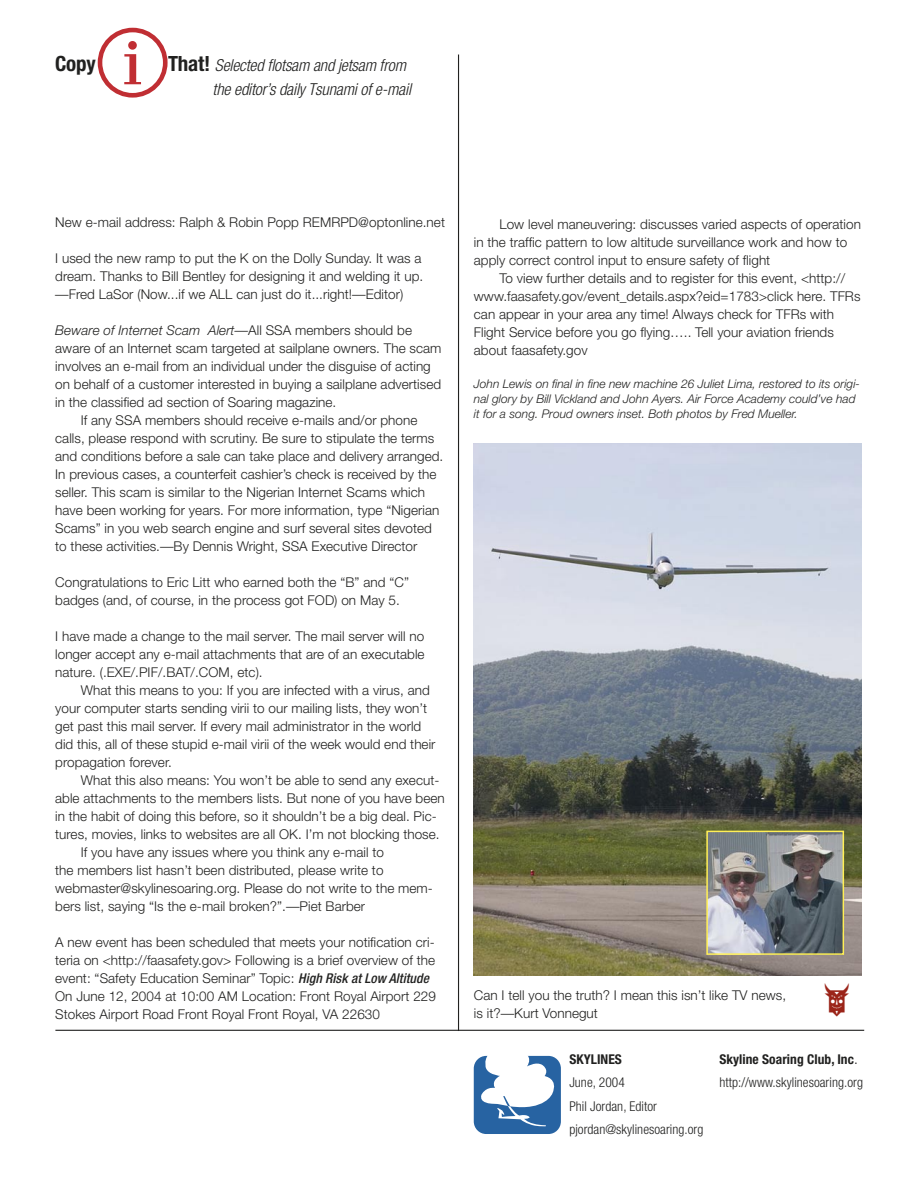
<style>
.page{position:relative;width:918px;height:1188px;background:#fff}
.page>*{position:absolute;margin:0;border:0;box-sizing:border-box;transform-origin:0 0}
.Skyline_captions{font:45px "Df Attitudes Plain";color:#9b2419}
.Skylines_Head{font:700 condensed 21px "Helvetica Neue";color:#212120}
.Skylines_Head-2{font:italic 300 condensed 16.5px/24px "Helvetica Neue";letter-spacing:-.01em;color:#212120}
.Skyline_text{font:300 13.5px/18px "Helvetica Neue";letter-spacing:.005em;color:#212120}
.Skyline_text-2{font:300 condensed 13.5px/23.1px "Helvetica Neue";letter-spacing:.005em;color:#212120}
.Skyline_text-3{font:700 condensed 13.5px "Helvetica Neue";letter-spacing:.005em;color:#212120}
.Skyline_captions-2{font:italic 300 12px/15px "Helvetica Neue";color:#212120}
.s1{font-weight:700;font-style:normal;font-size:21px}
.s2{font-style:italic}
.s3{font-weight:500;font-style:italic;font-stretch:condensed}
.s4{font-weight:300;font-stretch:normal}
</style>
<div class="page">
<svg style="left:98px;top:28px;width:70px;height:70px"></svg>
<div style="left:474px;top:1056px;width:87px;height:78px;background:#2763a2;border-radius:13px"></div>
<svg style="left:478px;top:1055px;width:81px;height:72px"></svg>
<hr style="left:55px;top:1030px;width:809px;height:1px;background:#212120">
<hr style="left:458px;top:55px;width:1px;height:976px;background:#212120">
<img style="left:474px;top:443px;width:388px;height:533px">
<img style="left:709px;top:834px;width:132px;height:118px">
<div style="left:706px;top:831px;width:138px;height:124px;border:2px solid #ffef57"></div>
<p class="Skylines_Head" style="left:55px;top:51px;width:42px">Copy</p>
<p class="Skylines_Head-2" style="left:213px;top:53px;width:200px;text-indent:-45px"><span class="s1">That!</span> Selected flotsam and jetsam from the editor’s daily Tsunami of e-mail</p>
<p class="Skyline_text" style="left:55px;top:213px;width:391px">New e-mail address: Ralph &amp; Robin Popp REMRPD@optonline.net</p>
<p class="Skyline_text" style="left:55px;top:249px;width:370px">I used the new ramp to put the K on the Dolly Sunday. It was a dream. Thanks to Bill Bentley for designing it and welding it up. —Fred LaSor (Now...if we ALL can just do it...right!—Editor)</p>
<p class="Skyline_text" style="left:55px;top:321px;width:388px"><span class="s2">Beware of Internet Scam Alert—</span>All SSA members should be aware of an Internet scam targeted at sailplane owners. The scam involves an e-mail from an individual under the disguise of acting on behalf of a customer interested in buying a sailplane advertised in the classified ad section of Soaring magazine.</p>
<p class="Skyline_text" style="left:55px;top:411px;width:390px;text-indent:26px">If any SSA members should receive e-mails and/or phone calls, please respond with scrutiny. Be sure to stipulate the terms and conditions before a sale can take place and delivery arranged.<br>In previous cases, a counterfeit cashier’s check is received by the seller. This scam is similar to the Nigerian Internet Scams which have been working for years. For more information, type “Nigerian Scams” in you web search engine and surf several sites devoted to these activities.—By Dennis Wright, SSA Executive Director</p>
<p class="Skyline_text" style="left:55px;top:573px;width:355px">Congratulations to Eric Litt who earned both the “B” and “C” badges (and, of course, in the process got FOD) on May 5.</p>
<p class="Skyline_text" style="left:55px;top:627px;width:371px;text-align:justify">I have made a change to the mail server. The mail server will no longer accept any e-mail attachments that are of an executable nature. (.EXE/.PIF/.BAT/.COM, etc).</p>
<p class="Skyline_text" style="left:55px;top:681px;width:382px;text-indent:26px">What this means to you: If you are infected with a virus, and your computer starts sending virii to our mailing lists, they won’t get past this mail server. If every mail administrator in the world did this, all of these stupid e-mail virii of the week would end their propagation forever.</p>
<p class="Skyline_text" style="left:55px;top:771px;width:391px;text-indent:26px">What this also means: You won’t be able to send any execut&shy;able attachments to the members lists. But none of you have been in the habit of doing this before, so it shouldn’t be a big deal. Pic&shy;tures, movies, links to websites are all OK. I’m not blocking those.</p>
<p class="Skyline_text" style="left:55px;top:843px;width:379px;text-indent:26px">If you have any issues where you think any e-mail to<br>the members list hasn’t been distributed, please write to webmaster@skylinesoaring.org. Please do not write to the mem&shy;bers list, saying “Is the e-mail broken?”.—Piet Barber</p>
<p class="Skyline_text" style="left:55px;top:933px;width:382px">A new event has been scheduled that meets your notification cri&shy;teria on &lt;http://faasafety.gov&gt; Following is a brief overview of the event: “Safety Education Seminar” Topic: <span class="s3">High Risk at Low Altitude </span>On June 12, 2004 at 10:00 AM Location: Front Royal Airport 229<br>Stokes Airport Road Front Royal Front Royal, VA 22630</p>
<p class="Skyline_text" style="left:474px;top:215px;width:389px;text-indent:26px">Low level maneuvering: discusses varied aspects of operation in the traffic pattern to low altitude surveillance work and how to apply correct control input to ensure safety of flight</p>
<p class="Skyline_text" style="left:474px;top:269px;width:388px;text-indent:26px">To view further details and to register for this event, &lt;http:// www.faasafety.gov/event_details.aspx?eid=1783&gt;click here. TFRs can appear in your area any time! Always check for TFRs with Flight Service before you go flying….. Tell your aviation friends about faasafety.gov</p>
<p class="Skyline_captions-2" style="left:474px;top:376px;width:388px">John Lewis on final in fine new machine 26 Juliet Lima, restored to its origi&shy;nal glory by Bill Vickland and John Ayers. Air Force Academy could’ve had it for a song. Proud owners inset. Both photos by Fred Mueller.</p>
<p class="Skyline_text" style="left:474px;top:986px;width:314px">Can I tell you the truth? I mean this isn’t like TV news, is it?—Kurt Vonnegut</p>
<p class="Skyline_captions" style="left:822px;top:974px;width:30px">x</p>
<p class="Skyline_text-3" style="left:569px;top:1051px;width:54px">SKYLINES</p>
<p class="Skyline_text-3" style="left:719px;top:1051px;width:140px">Skyline Soaring Club, Inc<span class="s4">.</span></p>
<p class="Skyline_text-2" style="left:569px;top:1071px;width:57px">June, 2004</p>
<p class="Skyline_text-2" style="left:719px;top:1071px;width:145px">http://www.skylinesoaring.org</p>
<p class="Skyline_text-2" style="left:569px;top:1094px;width:136px">Phil Jordan, Editor pjordan@skylinesoaring.org</p>
</div>
